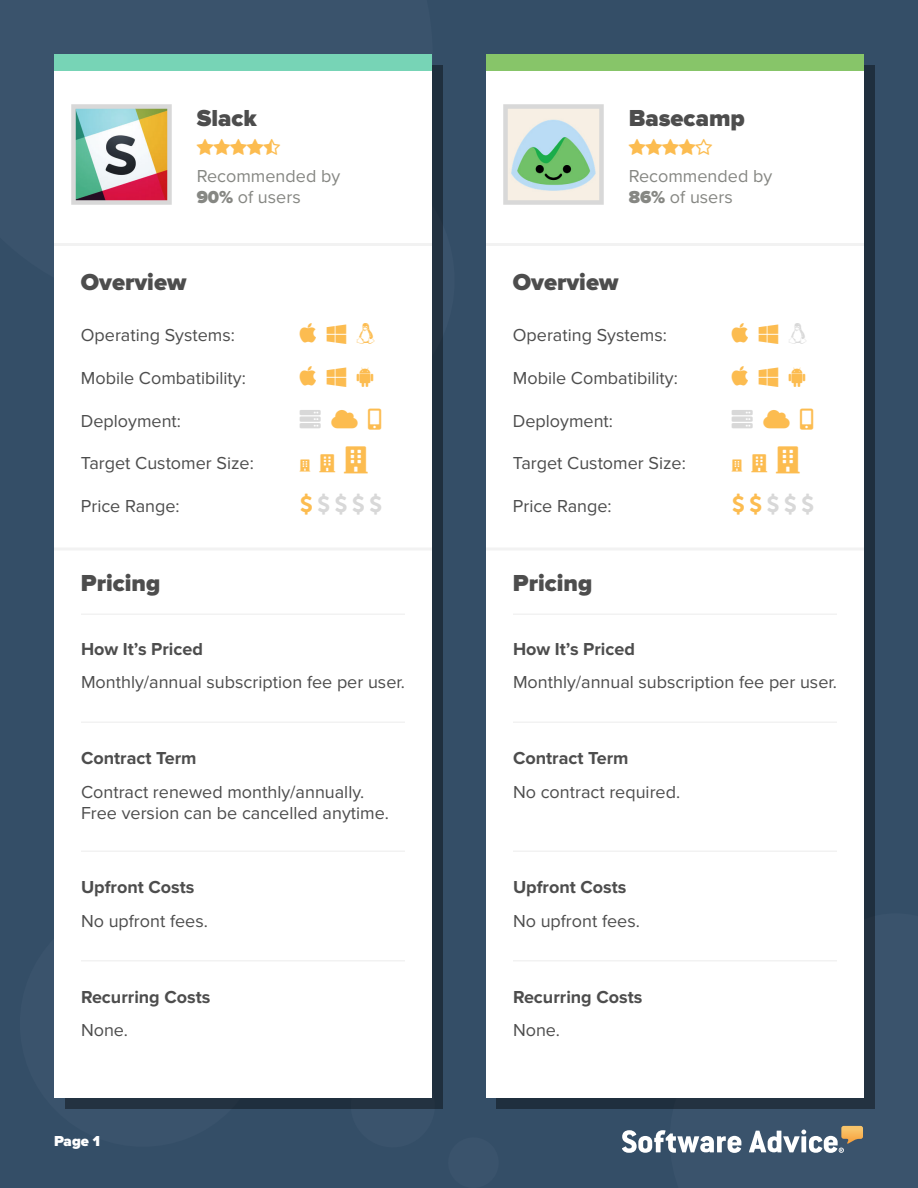
<style>
.page{position:relative;width:918px;height:1188px;background:#344e67}
.page>*{position:absolute;margin:0;border:0;box-sizing:border-box;transform-origin:0 0}
.t1{font:900 24px "Proxima Nova";color:#4d4d4d}
.t2{font:18px/21.6px "Proxima Nova";color:#4d4d4d}
.t3{font:700 18px "Proxima Nova";color:#4d4d4d}
.t4{font:18px/21.6px "Proxima Nova";color:#868783}
.t5{font:900 15px "Proxima Nova";color:#fff}
.s1{font-weight:900}
</style>
<div class="page">
<div style="left:65px;top:65px;width:378px;height:1044px;background:#1f2f3e"></div>
<div style="left:54px;top:54px;width:378px;height:1044px;background:#fff"></div>
<div style="left:497px;top:65px;width:378px;height:1044px;background:#1f2f3e"></div>
<div style="left:486px;top:54px;width:378px;height:1044px;background:#fff"></div>
<svg style="left:622px;top:1130px;width:119px;height:23px"></svg>
<svg style="left:749px;top:1126px;width:114px;height:27px"></svg>
<svg style="left:71px;top:104px;width:101px;height:101px"></svg>
<div style="left:54px;top:54px;width:378px;height:16px;background:#77d4b6"></div>
<div style="left:486px;top:54px;width:378px;height:16px;background:#87c569"></div>
<hr style="left:54px;top:243px;width:378px;height:3px;background:#f2f2f2">
<hr style="left:54px;top:548px;width:378px;height:2px;background:#f2f2f2">
<hr style="left:81px;top:614px;width:324px;height:1px;background:#f2f2f2">
<hr style="left:81px;top:722px;width:324px;height:1px;background:#f2f2f2">
<hr style="left:81px;top:960px;width:324px;height:2px;background:#f2f2f2">
<hr style="left:81px;top:850px;width:324px;height:2px;background:#f2f2f2">
<hr style="left:486px;top:243px;width:378px;height:3px;background:#f2f2f2">
<hr style="left:486px;top:548px;width:378px;height:2px;background:#f2f2f2">
<hr style="left:513px;top:614px;width:324px;height:1px;background:#f2f2f2">
<hr style="left:513px;top:722px;width:324px;height:1px;background:#f2f2f2">
<hr style="left:513px;top:960px;width:324px;height:2px;background:#f2f2f2">
<hr style="left:513px;top:850px;width:324px;height:2px;background:#f2f2f2">
<svg style="left:503px;top:70px;width:309px;height:135px"></svg>
<h1 class="t1" style="left:197px;top:105px;width:62px">Slack</h1>
<p class="t4" style="left:197px;top:165px;width:145px">Recommended by<br><span class="s1">90%</span> of users</p>
<h1 class="t1" style="left:81px;top:268px;width:107px">Overview</h1>
<p class="t2" style="left:81px;top:325px;width:156px">Operating Systems:</p>
<p class="t2" style="left:81px;top:368px;width:167px">Mobile Combatibility:</p>
<p class="t2" style="left:81px;top:410px;width:102px">Deployment:</p>
<p class="t2" style="left:81px;top:453px;width:175px">Target Customer Size:</p>
<p class="t2" style="left:81px;top:495px;width:100px">Price Range:</p>
<h1 class="t1" style="left:81px;top:569px;width:81px">Pricing</h1>
<p class="t3" style="left:81px;top:638px;width:123px">How It’s Priced</p>
<p class="t2" style="left:81px;top:672px;width:326px">Monthly/annual subscription fee per user.</p>
<p class="t3" style="left:81px;top:748px;width:117px">Contract Term</p>
<p class="t2" style="left:81px;top:781px;width:309px">Contract renewed monthly/annually.<br>Free version can be cancelled anytime.</p>
<p class="t3" style="left:81px;top:877px;width:115px">Upfront Costs</p>
<p class="t2" style="left:81px;top:910px;width:128px">No upfront fees.</p>
<p class="t3" style="left:81px;top:986px;width:131px">Recurring Costs</p>
<p class="t2" style="left:81px;top:1020px;width:49px">None.</p>
<p class="t5" style="left:54px;top:1133px;width:48px">Page 1</p>
<h1 class="t1" style="left:629px;top:105px;width:118px">Basecamp</h1>
<p class="t4" style="left:629px;top:165px;width:145px">Recommended by<br><span class="s1">86%</span> of users</p>
<h1 class="t1" style="left:513px;top:268px;width:107px">Overview</h1>
<p class="t2" style="left:513px;top:325px;width:156px">Operating Systems:</p>
<p class="t2" style="left:513px;top:368px;width:167px">Mobile Combatibility:</p>
<p class="t2" style="left:513px;top:410px;width:102px">Deployment:</p>
<p class="t2" style="left:513px;top:453px;width:175px">Target Customer Size:</p>
<p class="t2" style="left:513px;top:495px;width:100px">Price Range:</p>
<h1 class="t1" style="left:513px;top:569px;width:81px">Pricing</h1>
<p class="t3" style="left:513px;top:638px;width:123px">How It’s Priced</p>
<p class="t2" style="left:513px;top:672px;width:326px">Monthly/annual subscription fee per user.</p>
<p class="t3" style="left:513px;top:748px;width:117px">Contract Term</p>
<p class="t2" style="left:513px;top:781px;width:169px">No contract required.</p>
<p class="t3" style="left:513px;top:877px;width:115px">Upfront Costs</p>
<p class="t2" style="left:513px;top:910px;width:128px">No upfront fees.</p>
<p class="t3" style="left:513px;top:986px;width:131px">Recurring Costs</p>
<p class="t2" style="left:513px;top:1020px;width:49px">None.</p>
</div>
